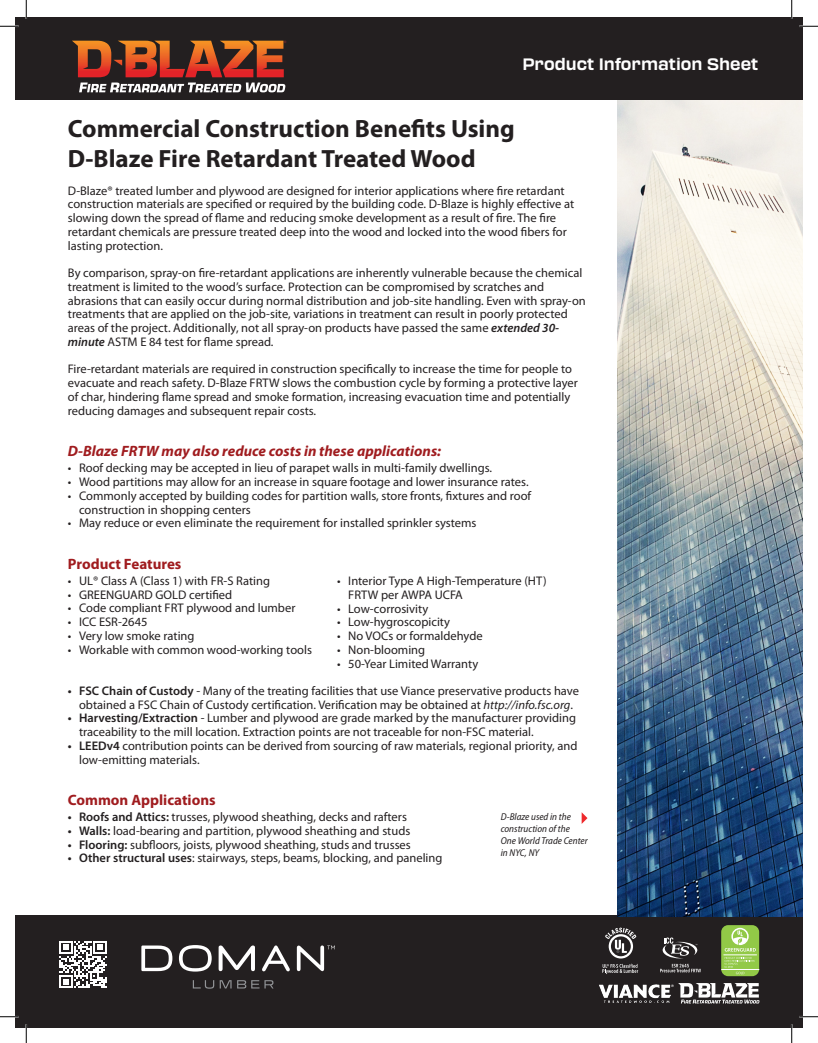
<style>
.page{position:relative;width:818px;height:1043px;background:#fff}
.page>*{position:absolute;margin:0;border:0;box-sizing:border-box;transform-origin:0 0}
.t1{font:700 25px/30px "Myriad Pro";color:#231f20}
.t2{font:700 16.25px "Transducer";color:#fff}
.t3{font:italic 700 15px "Myriad Pro";color:#a01c1f}
.t4{font:700 15px "Myriad Pro";color:#a01c1f}
.t5{font:12.5px/13.8px "Myriad Pro";color:#231f20}
.t6{font:italic semi-condensed 10px/12px "Myriad Pro";color:#231f20}
.s1{font-weight:600;font-style:italic}
.s2{font-weight:600}
.s3{font-style:italic}
</style>
<div class="page">
<div style="left:15px;top:915px;width:787px;height:113px;background:#231f20"></div>
<svg style="left:678px;top:983px;width:81px;height:20px"></svg>
<img style="left:599px;top:984px;width:74px;height:19px">
<svg style="left:193px;top:980px;width:21px;height:8px"></svg>
<svg style="left:220px;top:980px;width:11px;height:8px"></svg>
<svg style="left:141px;top:945px;width:31px;height:26px"></svg>
<svg style="left:179px;top:945px;width:33px;height:26px"></svg>
<svg style="left:262px;top:945px;width:28px;height:26px"></svg>
<svg style="left:297px;top:945px;width:38px;height:26px"></svg>
<svg style="left:218px;top:945px;width:37px;height:26px"></svg>
<svg style="left:237px;top:980px;width:36px;height:8px"></svg>
<div style="left:15px;top:17px;width:787px;height:83px;background:#231f20"></div>
<svg style="left:59px;top:941px;width:48px;height:47px"></svg>
<svg style="left:721px;top:925px;width:38px;height:51px"></svg>
<hr style="left:721px;top:969px;width:38px;height:1px;background:#fff">
<hr style="left:723px;top:954px;width:33px;height:1px;background:#fff">
<svg style="left:724px;top:927px;width:31px;height:24px"></svg>
<svg style="left:724px;top:957px;width:30px;height:17px"></svg>
<svg style="left:660px;top:937px;width:41px;height:35px"></svg>
<svg style="left:72px;top:41px;width:214px;height:51px"></svg>
<svg style="left:602px;top:927px;width:36px;height:47px"></svg>
<img style="left:617px;top:100px;width:185px;height:816px">
<svg style="left:581px;top:812px;width:6px;height:12px"></svg>
<svg style="left:0;top:25px;width:19px;height:2px"></svg>
<svg style="left:799px;top:25px;width:19px;height:2px"></svg>
<svg style="left:0;top:1016px;width:19px;height:1px"></svg>
<svg style="left:799px;top:1015px;width:19px;height:2px"></svg>
<svg style="left:25px;top:0;width:2px;height:19px"></svg>
<svg style="left:25px;top:1024px;width:2px;height:18px"></svg>
<svg style="left:790px;top:0;width:2px;height:19px"></svg>
<svg style="left:790px;top:1024px;width:2px;height:18px"></svg>
<p class="t2" style="left:522px;top:52px;width:237px">Product Information Sheet</p>
<p class="t1" style="left:68px;top:113px;width:448px">Commercial Construction Benefits Using<br>D-Blaze Fire Retardant Treated Wood</p>
<p class="t5" style="left:68px;top:183px;width:498px">D-Blaze® treated lumber and plywood are designed for interior applications where fire retardant</p>
<p class="t5" style="left:68px;top:197px;width:508px">construction materials are specified or required by the building code. D-Blaze is highly effective at</p>
<p class="t5" style="left:68px;top:211px;width:490px">slowing down the spread of flame and reducing smoke development as a result of fire. The fire</p>
<p class="t5" style="left:68px;top:225px;width:500px">retardant chemicals are pressure treated deep into the wood and locked into the wood fibers for</p>
<p class="t5" style="left:68px;top:238px;width:97px">lasting protection.</p>
<p class="t5" style="left:68px;top:266px;width:516px">By comparison, spray-on fire-retardant applications are inherently vulnerable because the chemical</p>
<p class="t5" style="left:68px;top:280px;width:477px">treatment is limited to the wood’s surface. Protection can be compromised by scratches and</p>
<p class="t5" style="left:68px;top:293px;width:519px">abrasions that can easily occur during normal distribution and job-site handling. Even with spray-on</p>
<p class="t5" style="left:68px;top:307px;width:501px">treatments that are applied on the job-site, variations in treatment can result in poorly protected</p>
<p class="t5" style="left:68px;top:321px;width:493px">areas of the project. Additionally, not all spray-on products have passed the same <span class="s1">extended 30-</span></p>
<p class="t5" style="left:68px;top:335px;width:207px"><span class="s1">minute</span> ASTM E 84 test for flame spread.</p>
<p class="t5" style="left:68px;top:362px;width:505px">Fire-retardant materials are required in construction specifically to increase the time for people to</p>
<p class="t5" style="left:68px;top:376px;width:511px">evacuate and reach safety. D-Blaze FRTW slows the combustion cycle by forming a protective layer</p>
<p class="t5" style="left:68px;top:390px;width:504px">of char, hindering flame spread and smoke formation, increasing evacuation time and potentially</p>
<p class="t5" style="left:68px;top:403px;width:250px">reducing damages and subsequent repair costs.</p>
<p class="t3" style="left:68px;top:441px;width:375px">D-Blaze FRTW may also reduce costs in these applications:</p>
<p class="t5" style="left:68px;top:461px;width:426px">• Roof decking may be accepted in lieu of parapet walls in multi-family dwellings.</p>
<p class="t5" style="left:68px;top:475px;width:462px">• Wood partitions may allow for an increase in square footage and lower insurance rates.</p>
<p class="t5" style="left:79px;top:488px;width:453px;text-indent:-11px">• Commonly accepted by building codes for partition walls, store fronts, fixtures and roof construction in shopping centers</p>
<p class="t5" style="left:68px;top:516px;width:410px">• May reduce or even eliminate the requirement for installed sprinkler systems</p>
<p class="t4" style="left:68px;top:553px;width:115px">Product Features</p>
<p class="t5" style="left:68px;top:573px;width:204px">• UL® Class A (Class 1) with FR-S Rating</p>
<p class="t5" style="left:68px;top:587px;width:166px">• GREENGUARD GOLD certified</p>
<p class="t5" style="left:68px;top:601px;width:229px">• Code compliant FRT plywood and lumber</p>
<p class="t5" style="left:68px;top:615px;width:81px">• ICC ESR-2645</p>
<p class="t5" style="left:68px;top:628px;width:128px">• Very low smoke rating</p>
<p class="t5" style="left:68px;top:642px;width:245px">• Workable with common wood-working tools</p>
<p class="t5" style="left:68px;top:683px;width:512px;text-align:center"><span class="s2">• FSC Chain of Custody</span> - Many of the treating facilities that use Viance preservative products have obtained a FSC Chain of Custody certification. Verification may be obtained at <span class="s3">http://info.fsc.org</span>.</p>
<p class="t5" style="left:79px;top:711px;width:498px;text-indent:-11px"><span class="s2">• Harvesting/Extraction</span> - Lumber and plywood are grade marked by the manufacturer providing traceability to the mill location. Extraction points are not traceable for non-FSC material.</p>
<p class="t5" style="left:79px;top:738px;width:499px;text-indent:-11px"><span class="s2">• LEEDv4</span> contribution points can be derived from sourcing of raw materials, regional priority, and low-emitting materials.</p>
<p class="t4" style="left:68px;top:790px;width:149px">Common Applications</p>
<p class="t5" style="left:68px;top:810px;width:340px"><span class="s2">• Roofs and Attics:</span> trusses, plywood sheathing, decks and rafters</p>
<p class="t5" style="left:68px;top:823px;width:344px"><span class="s2">• Walls:</span> load-bearing and partition, plywood sheathing and studs</p>
<p class="t5" style="left:68px;top:837px;width:344px"><span class="s2">• Flooring:</span> subfloors, joists, plywood sheathing, studs and trusses</p>
<p class="t5" style="left:68px;top:851px;width:376px"><span class="s2">• Other structural uses</span>: stairways, steps, beams, blocking, and paneling</p>
<p class="t5" style="left:348px;top:574px;width:200px;text-indent:-11px">• Interior Type A High-Temperature (HT)<br>FRTW per AWPA UCFA</p>
<p class="t5" style="left:337px;top:601px;width:93px">• Low-corrosivity</p>
<p class="t5" style="left:337px;top:615px;width:115px">• Low-hygroscopicity</p>
<p class="t5" style="left:337px;top:629px;width:147px">• No VOCs or formaldehyde</p>
<p class="t5" style="left:337px;top:642px;width:90px">• Non-blooming</p>
<p class="t5" style="left:337px;top:656px;width:143px">• 50-Year Limited Warranty</p>
<p class="t6" style="left:500px;top:810px;width:88px">D-Blaze used in the construction of the<br>One World Trade Center in NYC, NY</p>
</div>
